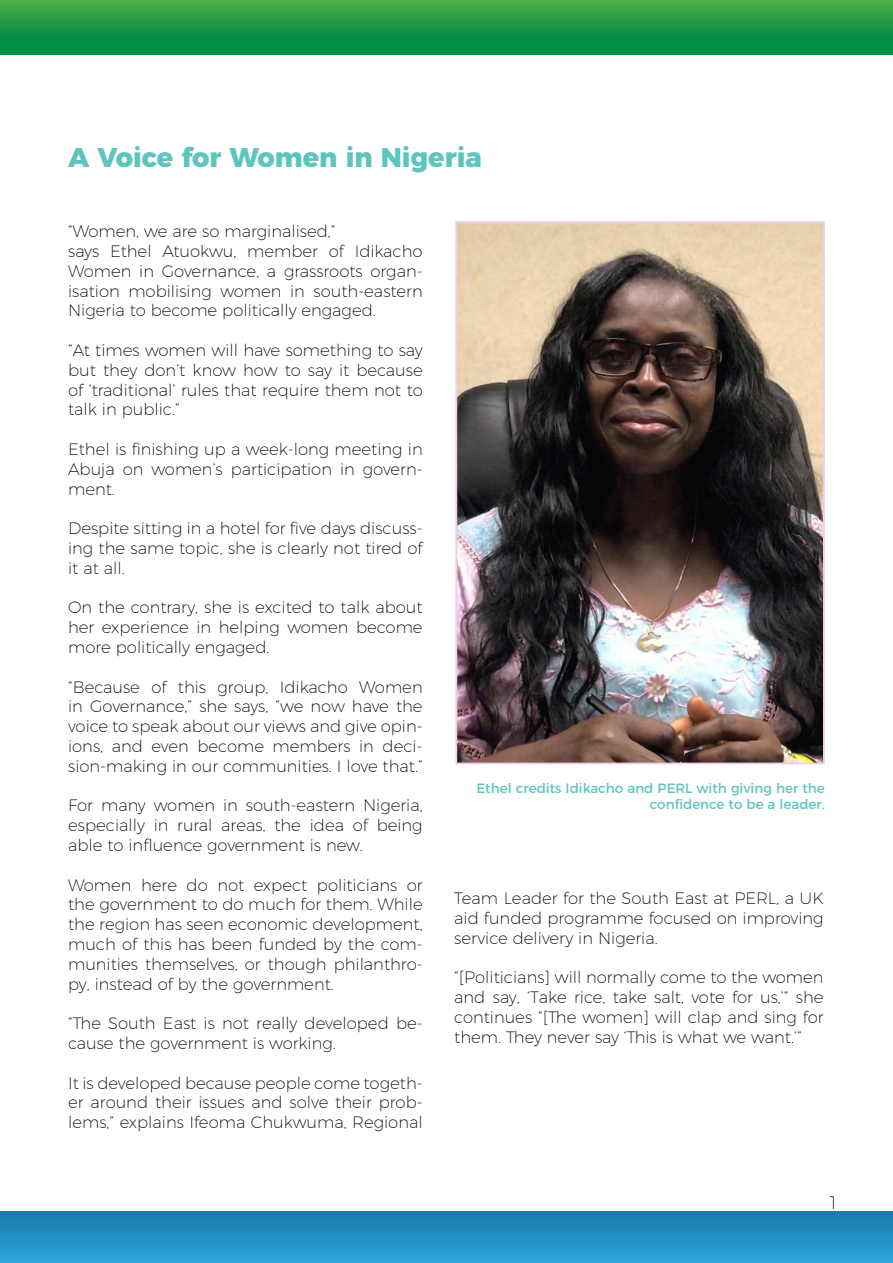
<style>
.page{position:relative;width:893px;height:1263px;background:#fff}
.page>*{position:absolute;margin:0;border:0;box-sizing:border-box;transform-origin:0 0}
.t1{font:800 27px "Montserrat";color:#5ec5be}
.t2{font:200 18px "Montserrat";color:#000}
.t3{font:200 16.5px/19.8px "Montserrat";color:#000;text-align:justify}
.t4{font:13.5px/16.2px "Montserrat";color:#5ec5be;text-align:right}
</style>
<div class="page">
<div style="left:0;top:1211px;width:893px;height:52px;background:linear-gradient(to bottom,#1b78ab,#2ca6db)"></div>
<img style="left:458px;top:224px;width:364px;height:537px">
<div style="left:455px;top:221px;width:370px;height:543px;border:2px solid #efcfe3"></div>
<div style="left:0;top:0;width:893px;height:55px;background:linear-gradient(to bottom,#47aa48,#008746)"></div>
<h1 class="t1" style="left:68px;top:135px;width:415px">A Voice for Women in Nigeria</h1>
<p class="t3" style="left:68px;top:220px;width:356px;text-align:left">“Women, we are so marginalised,”<br>says Ethel Atuokwu, member of Idikacho Women in Governance, a grassroots organ&shy;isation mobilising women in south-eastern Nigeria to become politically engaged.</p>
<p class="t3" style="left:68px;top:339px;width:356px">“At times women will have something to say but they don’t know how to say it because of ‘traditional’ rules that require them not to talk in public.”</p>
<p class="t3" style="left:68px;top:438px;width:356px">Ethel is finishing up a week-long meeting in Abuja on women’s participation in govern&shy;ment.</p>
<p class="t3" style="left:68px;top:517px;width:356px">Despite sitting in a hotel for five days discuss&shy;ing the same topic, she is clearly not tired of it at all.</p>
<p class="t3" style="left:68px;top:596px;width:356px">On the contrary, she is excited to talk about her experience in helping women become more politically engaged.</p>
<p class="t3" style="left:68px;top:675px;width:356px">“Because of this group, Idikacho Women in Governance,” she says, “we now have the voice to speak about our views and give opin&shy;ions, and even become members in deci&shy;sion-making in our communities. I love that.”</p>
<p class="t3" style="left:68px;top:794px;width:356px">For many women in south-eastern Nigeria, especially in rural areas, the idea of being able to influence government is new.</p>
<p class="t3" style="left:68px;top:873px;width:356px">Women here do not expect politicians or the government to do much for them. While the region has seen economic development, much of this has been funded by the com&shy;munities themselves, or though philanthro&shy;py, instead of by the government.</p>
<p class="t3" style="left:68px;top:1012px;width:356px">“The South East is not really developed be&shy;cause the government is working.</p>
<p class="t3" style="left:68px;top:1071px;width:356px">It is developed because people come togeth&shy;er around their issues and solve their prob&shy;lems,” explains Ifeoma Chukwuma, Regional</p>
<p class="t4" style="left:476px;top:779px;width:350px">Ethel credits Idikacho and PERL with giving her the confidence to be a leader.</p>
<p class="t3" style="left:454px;top:887px;width:371px">Team Leader for the South East at PERL, a UK aid funded programme focused on improving service delivery in Nigeria.</p>
<p class="t3" style="left:454px;top:966px;width:371px">“[Politicians] will normally come to the women and say, ‘Take rice, take salt, vote for us,’” she continues “[The women] will clap and sing for them. They never say ‘This is what we want.’”</p>
<p class="t2" style="left:828px;top:1189px;width:13px">1</p>
</div>
